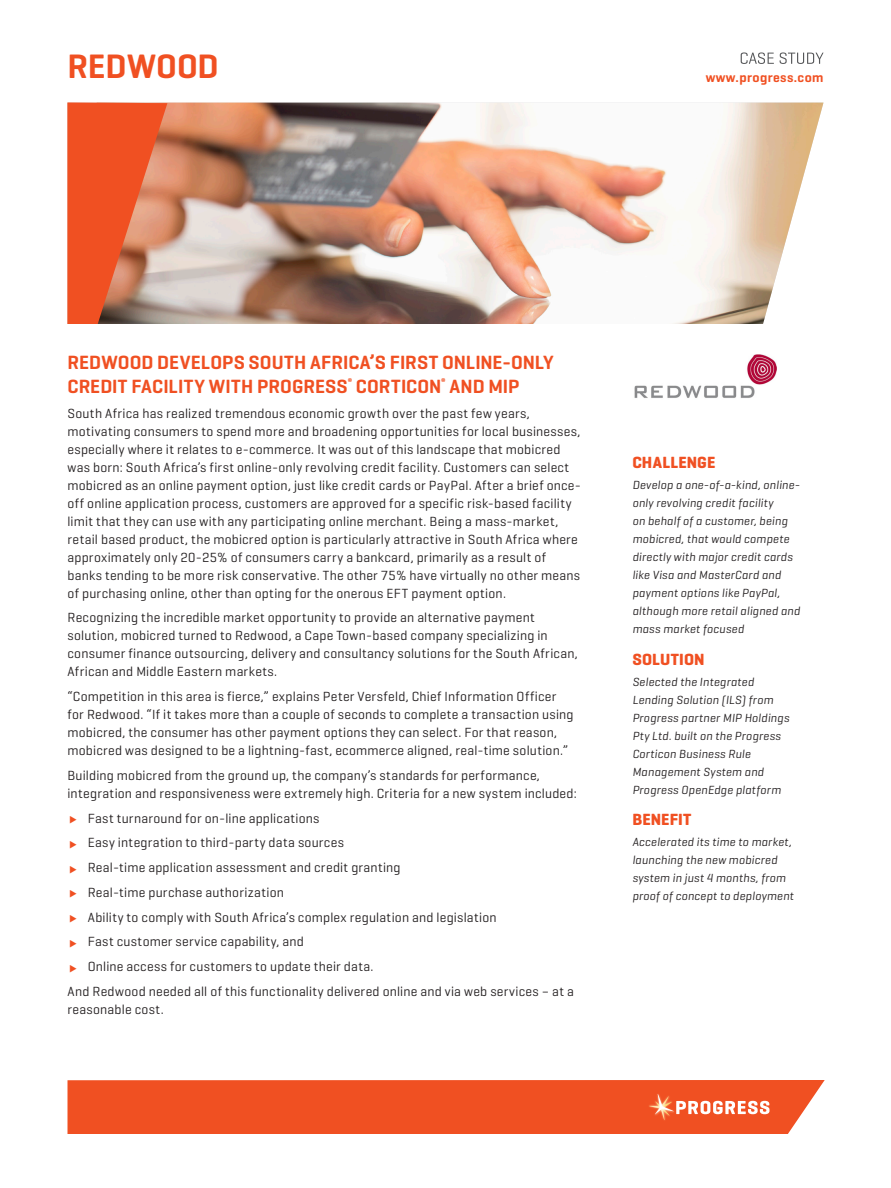
<style>
.page{position:relative;width:891px;height:1188px;background:#fff}
.page>*{position:absolute;margin:0;border:0;box-sizing:border-box;transform-origin:0 0}
.customer_name{font:600 34.5px "Geogrotesque";color:#f05022}
.Sub_Head_-_A{font:600 19.5px/24px "Geogrotesque";letter-spacing:.005em;color:#f05022}
.Sidebar_Head{font:700 16.5px "Geogrotesque";letter-spacing:.005em;color:#f05022}
.Body_Text{font:13.5px/18px "Geogrotesque";letter-spacing:.02em;color:#231f20}
.t1{font:600 13.5px "Geogrotesque";letter-spacing:.03em;color:#f05022}
.Sidebar_Italic_Body{font:italic 12px/18px "Geogrotesque";letter-spacing:.02em;color:#231f20}
.Sub_Head_-_A-2{font:600 6.9px "Geogrotesque";color:#f05022}
</style>
<div class="page">
<div style="left:68px;top:1080px;width:757px;height:54px;background:#f05022"></div>
<svg style="left:741px;top:52px;width:83px;height:12px"></svg>
<img style="left:167px;top:103px;width:657px;height:221px">
<img style="left:634px;top:354px;width:142px;height:44px">
<svg style="left:68px;top:103px;width:99px;height:221px;background:#df653f"></svg>
<p class="customer_name" style="left:68px;top:45px;width:153px">REDWOOD</p>
<p class="t1" style="left:706px;top:69px;width:119px">www.progress.com</p>
<p class="Sub_Head_-_A" style="left:68px;top:350px;width:488px">REDWOOD DEVELOPS SOUTH AFRICA’S FIRST ONLINE-ONLY<br>CREDIT FACILITY WITH PROGRESS CORTICON AND MIP</p>
<p class="Sub_Head_-_A-2" style="left:348px;top:376px;width:6px">®</p>
<p class="Sub_Head_-_A-2" style="left:441px;top:376px;width:6px">®</p>
<p class="Body_Text" style="left:68px;top:404px;width:515px">South Africa has realized tremendous economic growth over the past few years, motivating consumers to spend more and broadening opportunities for local businesses, especially where it relates to e-commerce. It was out of this landscape that mobicred was born: South Africa’s first online-only revolving credit facility. Customers can select mobicred as an online payment option, just like credit cards or PayPal. After a brief once&shy;off online application process, customers are approved for a specific risk-based facility limit that they can use with any participating online merchant. Being a mass-market, retail based product, the mobicred option is particularly attractive in South Africa where approximately only 20-25% of consumers carry a bankcard, primarily as a result of banks tending to be more risk conservative. The other 75% have virtually no other means of purchasing online, other than opting for the onerous EFT payment option.</p>
<p class="Body_Text" style="left:68px;top:608px;width:512px">Recognizing the incredible market opportunity to provide an alternative payment solution, mobicred turned to Redwood, a Cape Town-based company specializing in consumer finance outsourcing, delivery and consultancy solutions for the South African, African and Middle Eastern markets.</p>
<p class="Body_Text" style="left:68px;top:687px;width:508px">“Competition in this area is fierce,” explains Peter Versfeld, Chief Information Officer for Redwood. “If it takes more than a couple of seconds to complete a transaction using mobicred, the consumer has other payment options they can select. For that reason, mobicred was designed to be a lightning-fast, ecommerce aligned, real-time solution.”</p>
<p class="Body_Text" style="left:68px;top:766px;width:511px">Building mobicred from the ground up, the company’s standards for performance, integration and responsiveness were extremely high. Criteria for a new system included:</p>
<p class="Body_Text" style="left:88px;top:809px;width:233px">Fast turnaround for on-line applications</p>
<p class="Body_Text" style="left:88px;top:833px;width:258px">Easy integration to third-party data sources</p>
<p class="Body_Text" style="left:88px;top:858px;width:314px">Real-time application assessment and credit granting</p>
<p class="Body_Text" style="left:88px;top:883px;width:198px">Real-time purchase authorization</p>
<p class="Body_Text" style="left:88px;top:908px;width:410px">Ability to comply with South Africa’s complex regulation and legislation</p>
<p class="Body_Text" style="left:88px;top:932px;width:218px">Fast customer service capability, and</p>
<p class="Body_Text" style="left:88px;top:957px;width:287px">Online access for customers to update their data.</p>
<p class="Body_Text" style="left:68px;top:982px;width:508px">And Redwood needed all of this functionality delivered online and via web services – at a reasonable cost.</p>
<p class="Sidebar_Head" style="left:632px;top:452px;width:85px">CHALLENGE</p>
<p class="Sidebar_Italic_Body" style="left:632px;top:476px;width:169px">Develop a one-of-a-kind, online&shy;only revolving credit facility<br>on behalf of a customer, being mobicred, that would compete directly with major credit cards like Visa and MasterCard and payment options like PayPal, although more retail aligned and mass market focused</p>
<p class="Sidebar_Head" style="left:632px;top:649px;width:74px">SOLUTION</p>
<p class="Sidebar_Italic_Body" style="left:632px;top:672px;width:158px">Selected the Integrated<br>Lending Solution (ILS) from<br>Progress partner MIP Holdings<br>Pty Ltd. built on the Progress<br>Corticon Business Rule<br>Management System and<br>Progress OpenEdge platform</p>
<p class="Sidebar_Head" style="left:632px;top:809px;width:61px">BENEFIT</p>
<p class="Sidebar_Italic_Body" style="left:632px;top:833px;width:163px">Accelerated its time to market, launching the new mobicred system in just 4 months, from proof of concept to deployment</p>
</div>
